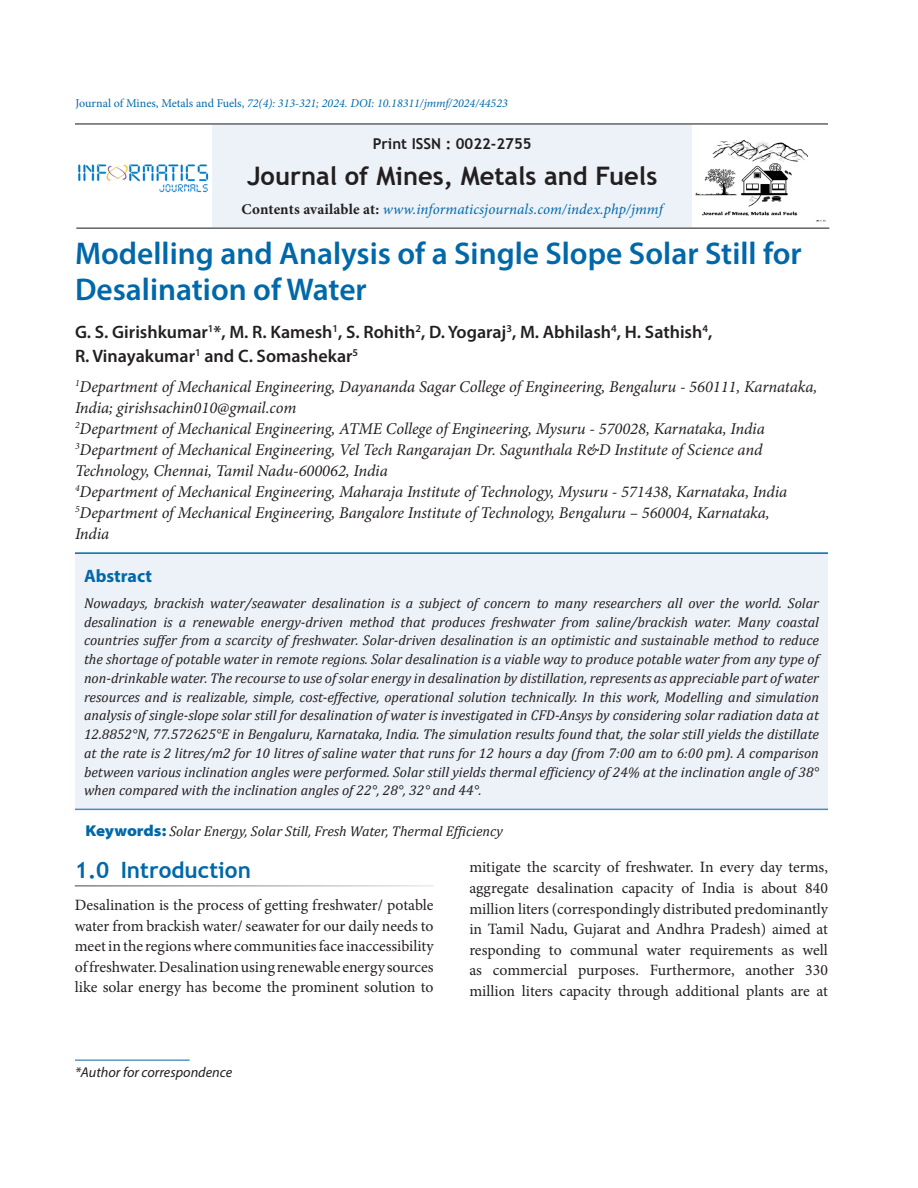
<style>
.page{position:relative;width:918px;height:1188px;background:#fff}
.page>*{position:absolute;margin:0;border:0;box-sizing:border-box;transform-origin:0 0}
.AT{font:600 31.5px/36px "Myriad Pro";color:#0068a9}
.Abs_Text1{font:700 25.5px "Trebuchet MS";color:#231f20}
.t1{font:700 22.5px "Trebuchet MS";color:#0068a9}
.Author{font:600 18px/24px "Myriad Pro";color:#231f20}
.Abs_Head{font:700 18px "Myriad Pro";color:#0068a9}
.Affiliation{font:italic 16.5px/21px "Minion Pro";letter-spacing:-.005em;color:#231f20}
.Text{font:15.75px/20.5px "Minion Pro";color:#231f20;text-align:justify}
.Abs_Text1-2{font:italic 15px "Minion Pro";color:#0069aa}
.Abs_Text1-3{font:700 15px "Trebuchet MS";color:#231f20}
.Abs_Text1-4{font:italic 14.25px/18.8px "Cambria";color:#231f20;text-align:justify}
.Keyword{font:italic 14.25px "Cambria";color:#231f20}
.Footnote1{font:italic 14.25px "Myriad Pro";color:#231f20}
.t2{font:italic 12px "Minion Pro";color:#006aaa}
.s1{font-style:normal}
.s2{font-weight:700;font-style:normal;color:#231f20}
.s3{font-family:"Myriad Pro";font-weight:900;font-style:normal;font-stretch:semi-expanded;font-size:15.75px;color:#0068a9}
</style>
<div class="page">
<div style="left:75px;top:553px;width:753px;height:258px;background:#edf2f8"></div>
<hr style="left:75px;top:809px;width:753px;height:1px;background:#0068a9">
<hr style="left:75px;top:1060px;width:115px;height:1px;background:#0068a9">
<hr style="left:75px;top:552px;width:753px;height:2px;background:#0068a9">
<div style="left:212px;top:124px;width:480px;height:103px;background:#edf2f8"></div>
<img style="left:78px;top:164px;width:131px;height:29px">
<hr style="left:75px;top:123px;width:753px;height:2px;background:#636366">
<hr style="left:76px;top:227px;width:753px;height:2px;background:#636366">
<img style="left:695px;top:140px;width:131px;height:82px">
<p class="t2" style="left:76px;top:95px;width:434px"><span class="s1">Journal of Mines, Metals and Fuels,</span> 72(4): 313-321; 2024. DOI: 10.18311/jmmf/2024/44523</p>
<p class="Abs_Text1-3" style="left:373px;top:134px;width:160px">Print ISSN : 0022-2755</p>
<p class="Abs_Text1" style="left:247px;top:160px;width:412px">Journal of Mines, Metals and Fuels</p>
<p class="Abs_Text1-2" style="left:242px;top:199px;width:423px"><span class="s2">Contents available at:</span> www.informaticsjournals.com/index.php/jmmf</p>
<p class="AT" style="left:75px;top:235px;width:728px">Modelling and Analysis of a Single Slope Solar Still for<br>Desalination of Water</p>
<p class="Author" style="left:75px;top:319px;width:639px">G. S. Girishkumar<sup>1</sup>*, M. R. Kamesh<sup>1</sup>, S. Rohith<sup>2</sup>, D. Yogaraj<sup>3</sup>, M. Abhilash<sup>4</sup>, H. Sathish<sup>4</sup>,<br>R. Vinayakumar<sup>1</sup> and C. Somashekar<sup>5</sup></p>
<p class="Affiliation" style="left:75px;top:376px;width:744px"><sup>1</sup>Department of Mechanical Engineering, Dayananda Sagar College of Engineering, Bengaluru - 560111, Karnataka, India; girishsachin010@gmail.com<br><sup>2</sup>Department of Mechanical Engineering, ATME College of Engineering, Mysuru - 570028, Karnataka, India <sup>3</sup>Department of Mechanical Engineering, Vel Tech Rangarajan Dr. Sagunthala R&amp;D Institute of Science and Technology, Chennai, Tamil Nadu-600062, India<br><sup>4</sup>Department of Mechanical Engineering, Maharaja Institute of Technology, Mysuru - 571438, Karnataka, India <sup>5</sup>Department of Mechanical Engineering, Bangalore Institute of Technology, Bengaluru – 560004, Karnataka,<br>India</p>
<p class="Abs_Head" style="left:84px;top:564px;width:70px">Abstract</p>
<p class="Abs_Text1-4" style="left:84px;top:593px;width:737px">Nowadays, brackish water/seawater desalination is a subject of concern to many researchers all over the world. Solar desalination is a renewable energy-driven method that produces freshwater from saline/brackish water. Many coastal countries suffer from a scarcity of freshwater. Solar-driven desalination is an optimistic and sustainable method to reduce the shortage of potable water in remote regions. Solar desalination is a viable way to produce potable water from any type of non-drinkable water. The recourse to use of solar energy in desalination by distillation, represents as appreciable part of water resources and is realizable, simple, cost-effective, operational solution technically. In this work, Modelling and simulation analysis of single-slope solar still for desalination of water is investigated in CFD-Ansys by considering solar radiation data at 12.8852°N, 77.572625°E in Bengaluru, Karnataka, India. The simulation results found that, the solar still yields the distillate at the rate is 2 litres/m2 for 10 litres of saline water that runs for 12 hours a day (from 7:00 am to 6:00 pm). A comparison between various inclination angles were performed. Solar still yields thermal efficiency of 24% at the inclination angle of 38° when compared with the inclination angles of 22°, 28°, 32° and 44°.</p>
<p class="Keyword" style="left:86px;top:821px;width:419px"><span class="s3">Keywords:</span> Solar Energy, Solar Still, Fresh Water, Thermal Efficiency</p>
<h1 class="t1" style="left:75px;top:856px;width:178px">1.0 Introduction</h1>
<p class="Text" style="left:75px;top:895px;width:360px">Desalination is the process of getting freshwater/ potable water from brackish water/ seawater for our daily needs to meet in the regions where communities face inaccessibility of freshwater. Desalination using renewable energy sources like solar energy has become the prominent solution to</p>
<p class="Footnote1" style="left:75px;top:1063px;width:159px">*Author for correspondence</p>
<p class="Text" style="left:469px;top:857px;width:360px">mitigate the scarcity of freshwater. In every day terms, aggregate desalination capacity of India is about 840 million liters (correspondingly distributed predominantly in Tamil Nadu, Gujarat and Andhra Pradesh) aimed at responding to communal water requirements as well as commercial purposes. Furthermore, another 330 million liters capacity through additional plants are at</p>
</div>
